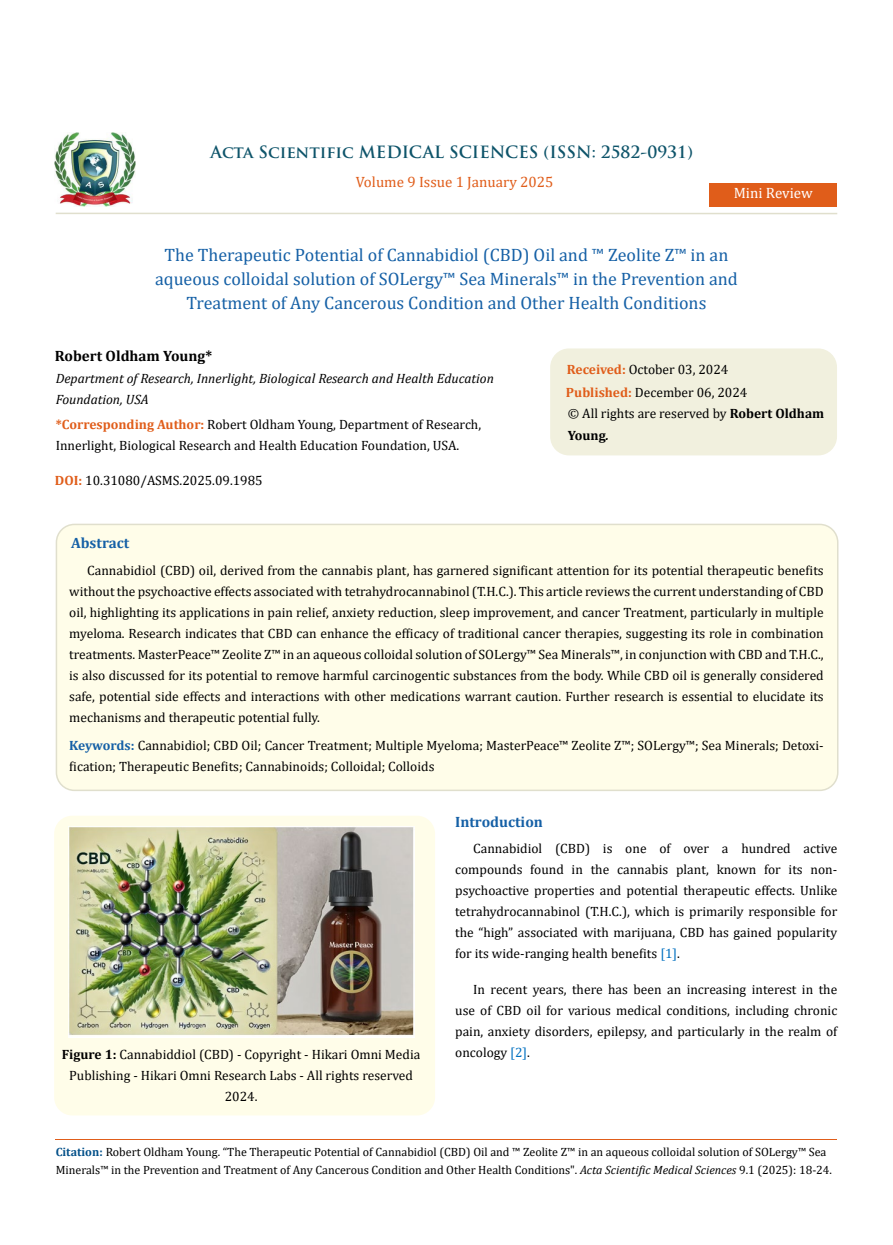
<style>
.page{position:relative;width:893px;height:1245px;background:#fff}
.page>*{position:absolute;margin:0;border:0;box-sizing:border-box;transform-origin:0 0}
.t1{font:18px/24px "Cambria";color:#1560a6;text-align:center}
.t2{font:700 16.5px "Trajan Pro";color:#0e546a}
.t3{font:15px "Cambria";color:#e05d1a}
.t4{font:700 15px "Cambria";color:#1560a6}
.t5{font:700 15px "Cambria";color:#000}
.t6{font:15px "Cambria";color:#fff}
.t7{font:13.5px/21px "Cambria";color:#000}
.t8{font:italic 13.5px/21px "Cambria";color:#000}
.t9{font:12px/18px "Cambria";color:#000}
.s1{font-weight:700;color:#e05d1a}
.s2{font-weight:700}
.s3{font-weight:700;font-style:italic}
.s4{font-weight:700;color:#1560a6}
.s5{color:#0070c0}
.s6{font-weight:700;color:#035089}
.s7{font-style:italic}
</style>
<div class="page">
<img style="left:55px;top:133px;width:80px;height:73px">
<div style="left:709px;top:184px;width:128px;height:23px;background:#e05d1a"></div>
<div style="left:551px;top:349px;width:285px;height:106px;background:#f1f0de;border-radius:18px"></div>
<div style="left:550px;top:348px;width:287px;height:107px;border:2px solid #f1f0de;border-radius:18px"></div>
<div style="left:56px;top:524px;width:782px;height:266px;background:#fffde9;border-radius:18px"></div>
<div style="left:56px;top:524px;width:782px;height:267px;border:2px solid #e0dfcd;border-radius:18px"></div>
<div style="left:54px;top:816px;width:381px;height:299px;background:#fffde9;border-radius:18px"></div>
<img style="left:68px;top:826px;width:346px;height:211px">
<hr style="left:56px;top:1139px;width:781px;height:1px;background:#e05d1a">
<hr style="left:56px;top:213px;width:781px;height:1px;background:#e0dfcd">
<p class="t2" style="left:210px;top:142px;width:484px">Acta Scientific MEDICAL SCIENCES (ISSN: 2582-0931)</p>
<p class="t3" style="left:356px;top:173px;width:199px">Volume 9 Issue 1 January 2025</p>
<p class="t6" style="left:734px;top:184px;width:81px">Mini Review</p>
<h1 class="t1" style="left:155px;top:243px;width:584px">The Therapeutic Potential of Cannabidiol (CBD) Oil and ™ Zeolite Z™ in an aqueous colloidal solution of SOLergy™ Sea Minerals™ in the Prevention and<br>Treatment of Any Cancerous Condition and Other Health Conditions</h1>
<p class="t5" style="left:55px;top:345px;width:159px">Robert Oldham Young*</p>
<p class="t8" style="left:56px;top:368px;width:440px">Department of Research, Innerlight, Biological Research and Health Education<br>Foundation, USA</p>
<p class="t7" style="left:56px;top:414px;width:427px"><span class="s1">*Corresponding Author:</span> Robert Oldham Young, Department of Research,<br>Innerlight, Biological Research and Health Education Foundation, USA.</p>
<p class="t7" style="left:566px;top:358px;width:183px;line-height:23px"><span class="s1">Received:</span> October 03, 2024<br><span class="s1">Published:</span> December 06, 2024</p>
<p class="t7" style="left:568px;top:403px;width:258px">© All rights are reserved by <span class="s2">Robert Oldham<br>Young</span><span class="s3">.</span></p>
<p class="t7" style="left:55px;top:470px;width:209px"><span class="s1">DOI:</span> 10.31080/ASMS.2025.09.1985</p>
<p class="t4" style="left:71px;top:532px;width:60px">Abstract</p>
<p class="t7" style="left:69px;top:559px;width:756px;text-align:justify;text-indent:18px">Cannabidiol (CBD) oil, derived from the cannabis plant, has garnered significant attention for its potential therapeutic benefits without the psychoactive effects associated with tetrahydrocannabinol (T.H.C.). This article reviews the current understanding of CBD oil, highlighting its applications in pain relief, anxiety reduction, sleep improvement, and cancer Treatment, particularly in multiple myeloma. Research indicates that CBD can enhance the efficacy of traditional cancer therapies, suggesting its role in combination treatments. MasterPeace™ Zeolite Z™ in an aqueous colloidal solution of SOLergy™ Sea Minerals™, in conjunction with CBD and T.H.C., is also discussed for its potential to remove harmful carcinogentic substances from the body. While CBD oil is generally considered safe, potential side effects and interactions with other medications warrant caution. Further research is essential to elucidate its mechanisms and therapeutic potential fully.</p>
<p class="t7" style="left:69px;top:735px;width:756px"><span class="s4">Keywords:</span> Cannabidiol; CBD Oil; Cancer Treatment; Multiple Myeloma; MasterPeace™ Zeolite Z™; SOLergy™; Sea Minerals; Detoxi&shy;fication; Therapeutic Benefits; Cannabinoids; Colloidal; Colloids</p>
<p class="t4" style="left:455px;top:811px;width:89px">Introduction</p>
<p class="t7" style="left:455px;top:837px;width:384px;text-align:justify;text-indent:18px">Cannabidiol (CBD) is one of over a hundred active compounds found in the cannabis plant, known for its non&shy;psychoactive properties and potential therapeutic effects. Unlike tetrahydrocannabinol (T.H.C.), which is primarily responsible for the “high” associated with marijuana, CBD has gained popularity for its wide-ranging health benefits <span class="s5">[1]</span>.</p>
<p class="t7" style="left:455px;top:978px;width:384px;text-align:justify;text-indent:18px">In recent years, there has been an increasing interest in the use of CBD oil for various medical conditions, including chronic pain, anxiety disorders, epilepsy, and particularly in the realm of</p>
<p class="t7" style="left:62px;top:1043px;width:360px"><span class="s2">Figure 1:</span> Cannabiddiol (CBD) - Copyright - Hikari Omni Media</p>
<p class="t7" style="left:455px;top:1041px;width:76px">oncology <span class="s5">[2]</span>.</p>
<p class="t7" style="left:69px;top:1064px;width:345px;text-align:center">Publishing - Hikari Omni Research Labs - All rights reserved<br>2024.</p>
<p class="t9" style="left:56px;top:1143px;width:778px"><span class="s6">Citation:</span> Robert Oldham Young. “The Therapeutic Potential of Cannabidiol (CBD) Oil and ™ Zeolite Z™ in an aqueous colloidal solution of SOLergy™ Sea<br>Minerals™ in the Prevention and Treatment of Any Cancerous Condition and Other Health Conditions". <span class="s7">Acta Scientific Medical Sciences</span> 9.1 (2025): 18-24.</p>
</div>
